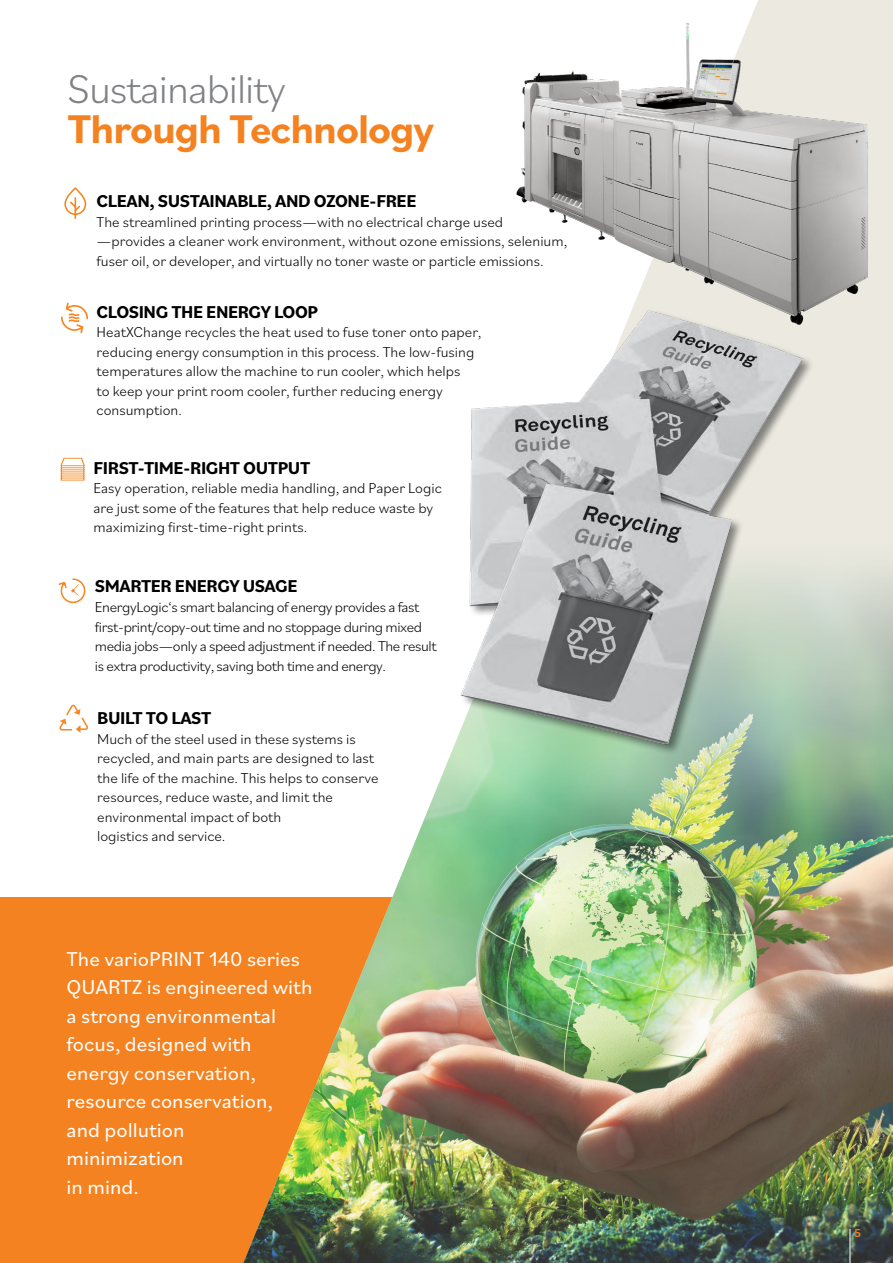
<style>
.page{position:relative;width:893px;height:1263px;background:#fff}
.page>*{position:absolute;margin:0;border:0;box-sizing:border-box;transform-origin:0 0}
.t1{font:700 42px "Bilo";letter-spacing:-.025em;color:#f58220}
.t2{font:300 42px "Bilo";letter-spacing:-.025em;color:#808285}
.t3{font:21px/28.5px "Bilo";color:#fff}
.t4{font:700 18px "Bilo";letter-spacing:-.025em;color:#000}
.t5{font:300 15px/19.5px "Bilo";color:#000}
.t6{font:300 15px/19.5px "Bilo";letter-spacing:-.025em;color:#000}
.t7{font:500 12px "Bilo";color:#f58220}
</style>
<div class="page">
<div style="left:0;top:897px;width:432px;height:366px;background:#f58220"></div>
<div style="left:752px;top:0;width:141px;height:504px;background:#eceae0"></div>
<img style="left:243px;top:504px;width:650px;height:759px">
<svg style="left:59px;top:705px;width:29px;height:28px"></svg>
<svg style="left:58px;top:578px;width:28px;height:26px"></svg>
<svg style="left:64px;top:188px;width:23px;height:31px"></svg>
<svg style="left:61px;top:302px;width:28px;height:32px"></svg>
<svg style="left:60px;top:458px;width:25px;height:22px"></svg>
<img style="left:446px;top:333px;width:389px;height:424px">
<img style="left:516px;top:15px;width:361px;height:318px">
<hr style="left:850px;top:1229px;width:1px;height:34px;background:#fff">
<h1 class="t2" style="left:68px;top:60px;width:220px">Sustainability</h1>
<h1 class="t1" style="left:68px;top:100px;width:368px">Through Technology</h1>
<p class="t4" style="left:97px;top:189px;width:321px">CLEAN, SUSTAINABLE, AND OZONE-FREE</p>
<p class="t5" style="left:97px;top:212px;width:472px">The streamlined printing process—with no electrical charge used —provides a cleaner work environment, without ozone emissions, selenium, fuser oil, or developer, and virtually no toner waste or particle emissions.</p>
<p class="t4" style="left:97px;top:299px;width:223px">CLOSING THE ENERGY LOOP</p>
<p class="t5" style="left:97px;top:322px;width:386px">HeatXChange recycles the heat used to fuse toner onto paper, reducing energy consumption in this process. The low-fusing temperatures allow the machine to run cooler, which helps<br>to keep your print room cooler, further reducing energy consumption.</p>
<p class="t4" style="left:94px;top:455px;width:218px">FIRST-TIME-RIGHT OUTPUT</p>
<p class="t5" style="left:94px;top:478px;width:350px">Easy operation, reliable media handling, and Paper Logic are just some of the features that help reduce waste by maximizing first-time-right prints.</p>
<p class="t4" style="left:95px;top:574px;width:204px">SMARTER ENERGY USAGE</p>
<p class="t6" style="left:95px;top:597px;width:343px">EnergyLogic‘s smart balancing of energy provides a fast first-print/copy-out time and no stoppage during mixed media jobs—only a speed adjustment if needed. The result is extra productivity, saving both time and energy.</p>
<p class="t4" style="left:97px;top:706px;width:116px">BUILT TO LAST</p>
<p class="t5" style="left:97px;top:728px;width:283px">Much of the steel used in these systems is recycled, and main parts are designed to last the life of the machine. This helps to conserve resources, reduce waste, and limit the environmental impact of both<br>logistics and service.</p>
<h2 class="t3" style="left:67px;top:943px;width:247px">The varioPRINT 140 series<br>QUARTZ is engineered with a strong environmental focus, designed with energy conservation, resource conservation,<br>and pollution<br>minimization<br>in mind.</h2>
<p class="t7" style="left:854px;top:1225px;width:9px">5</p>
</div>
